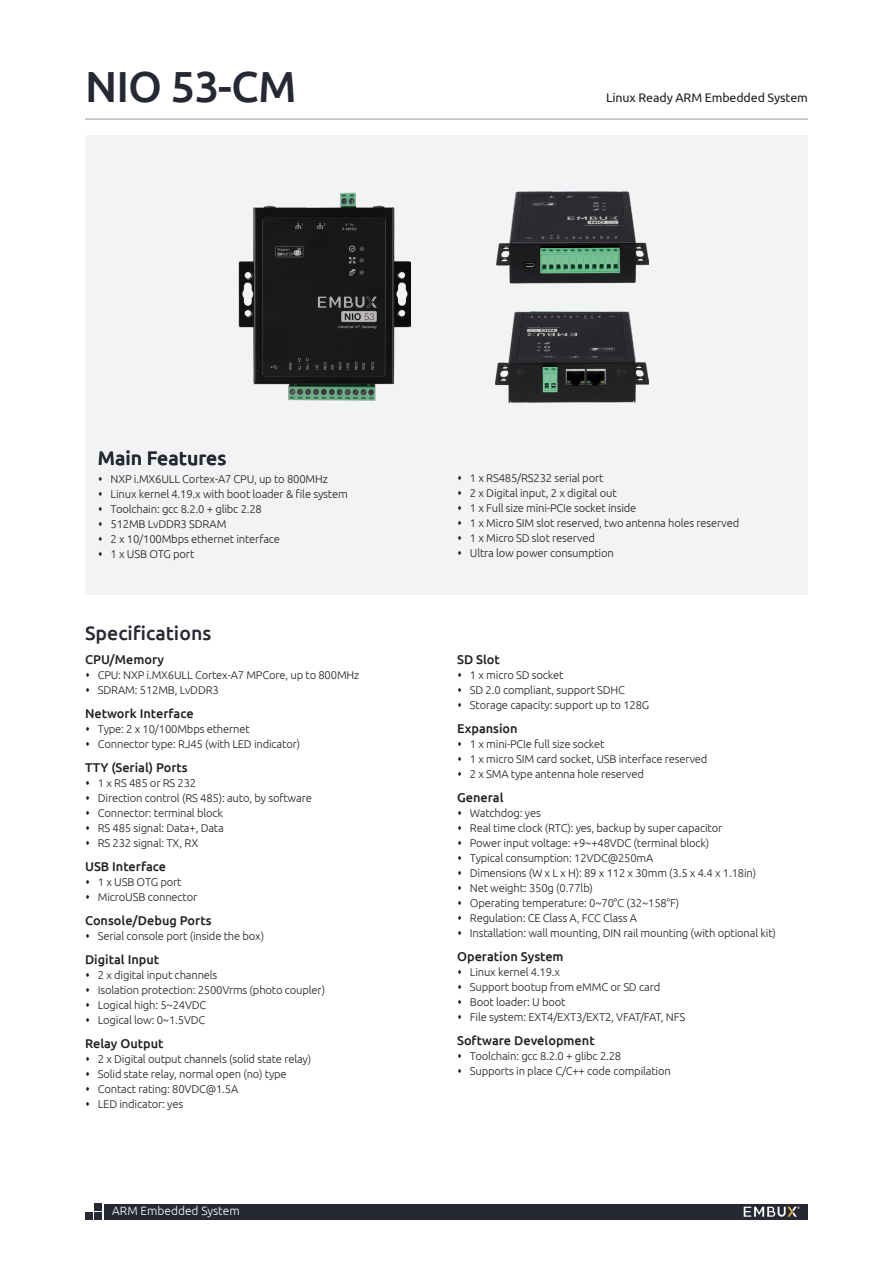
<style>
.page{position:relative;width:893px;height:1263px;background:#fff}
.page>*{position:absolute;margin:0;border:0;box-sizing:border-box;transform-origin:0 0}
.model_name{font:500 43.5px "Ubuntu";letter-spacing:-.02em;color:#262934}
.t1{font:500 19.5px "Ubuntu";color:#262934}
.item{font:500 12.75px "Ubuntu";color:#231f20}
.model_describe{font:12.45px "Ubuntu";letter-spacing:-.01em;color:#231f20}
.t2{font:300 12px "Ubuntu";color:#fff}
.t3{font:300 11.25px "Ubuntu";letter-spacing:-.015em;color:#231f20}
</style>
<div class="page">
<div style="left:85px;top:136px;width:723px;height:459px;background:#f2f3f4"></div>
<div style="left:104px;top:1204px;width:704px;height:15px;background:#262934"></div>
<div style="left:94px;top:1203px;width:7px;height:7px;background:#262934"></div>
<div style="left:94px;top:1213px;width:7px;height:7px;background:#262934"></div>
<div style="left:85px;top:1213px;width:7px;height:7px;background:#262934"></div>
<hr style="left:85px;top:119px;width:723px;height:1px;background:#939598">
<svg style="left:744px;top:1207px;width:56px;height:10px"></svg>
<img style="left:496px;top:311px;width:153px;height:92px">
<img style="left:239px;top:192px;width:172px;height:208px">
<img style="left:496px;top:191px;width:152px;height:92px">
<p class="model_name" style="left:85px;top:59px;width:213px">NIO 53-CM</p>
<p class="model_describe" style="left:606px;top:90px;width:203px">Linux Ready ARM Embedded System</p>
<h2 class="t1" style="left:98px;top:446px;width:130px">Main Features</h2>
<p class="t3" style="left:111px;top:472px;width:219px">NXP i.MX6ULL Cortex-A7 CPU, up to 800MHz</p>
<p class="t3" style="left:111px;top:487px;width:239px">Linux kernel 4.19.x with boot loader &amp; file system</p>
<p class="t3" style="left:111px;top:502px;width:153px">Toolchain: gcc 8.2.0 + glibc 2.28</p>
<p class="t3" style="left:111px;top:517px;width:117px">512MB LvDDR3 SDRAM</p>
<p class="t3" style="left:111px;top:532px;width:171px">2 x 10/100Mbps ethernet interface</p>
<p class="t3" style="left:111px;top:547px;width:85px">1 x USB OTG port</p>
<p class="t1" style="left:85px;top:621px;width:128px">Specifications</p>
<p class="item" style="left:85px;top:652px;width:81px">CPU/Memory</p>
<p class="t3" style="left:98px;top:668px;width:263px">CPU: NXP i.MX6ULL Cortex-A7 MPCore, up to 800MHz</p>
<p class="t3" style="left:98px;top:683px;width:123px">SDRAM: 512MB, LvDDR3</p>
<p class="item" style="left:85px;top:706px;width:110px">Network Interface</p>
<p class="t3" style="left:98px;top:722px;width:153px">Type: 2 x 10/100Mbps ethernet</p>
<p class="t3" style="left:98px;top:737px;width:204px">Connector type: RJ45 (with LED indicator)</p>
<p class="item" style="left:85px;top:760px;width:104px">TTY (Serial) Ports</p>
<p class="t3" style="left:98px;top:776px;width:100px">1 x RS 485 or RS 232</p>
<p class="t3" style="left:98px;top:791px;width:216px">Direction control (RS 485): auto, by software</p>
<p class="t3" style="left:98px;top:806px;width:127px">Connector: terminal block</p>
<p class="t3" style="left:98px;top:821px;width:128px">RS 485 signal: Data+, Data</p>
<p class="t3" style="left:98px;top:836px;width:102px">RS 232 signal: TX, RX</p>
<p class="item" style="left:85px;top:859px;width:83px">USB Interface</p>
<p class="t3" style="left:98px;top:875px;width:85px">1 x USB OTG port</p>
<p class="t3" style="left:98px;top:890px;width:101px">MicroUSB connector</p>
<p class="item" style="left:85px;top:913px;width:128px">Console/Debug Ports</p>
<p class="t3" style="left:98px;top:929px;width:168px">Serial console port (inside the box)</p>
<p class="item" style="left:85px;top:952px;width:76px">Digital Input</p>
<p class="t3" style="left:98px;top:968px;width:121px">2 x digital input channels</p>
<p class="t3" style="left:98px;top:983px;width:229px">Isolation protection: 2500Vrms (photo coupler)</p>
<p class="t3" style="left:98px;top:998px;width:110px">Logical high: 5~24VDC</p>
<p class="t3" style="left:98px;top:1013px;width:109px">Logical low: 0~1.5VDC</p>
<p class="item" style="left:85px;top:1036px;width:80px">Relay Output</p>
<p class="t3" style="left:98px;top:1052px;width:215px">2 x Digital output channels (solid state relay)</p>
<p class="t3" style="left:98px;top:1067px;width:190px">Solid state relay, normal open (no) type</p>
<p class="t3" style="left:98px;top:1082px;width:142px">Contact rating: 80VDC@1.5A</p>
<p class="t3" style="left:98px;top:1097px;width:87px">LED indicator: yes</p>
<p class="t2" style="left:112px;top:1203px;width:129px">ARM Embedded System</p>
<p class="t3" style="left:470px;top:472px;width:135px">1 x RS485/RS232 serial port</p>
<p class="t3" style="left:470px;top:487px;width:148px">2 x Digital input, 2 x digital out</p>
<p class="t3" style="left:470px;top:502px;width:168px">1 x Full size mini-PCIe socket inside</p>
<p class="t3" style="left:470px;top:517px;width:271px">1 x Micro SIM slot reserved, two antenna holes reserved</p>
<p class="t3" style="left:470px;top:532px;width:127px">1 x Micro SD slot reserved</p>
<p class="t3" style="left:470px;top:547px;width:146px">Ultra low power consumption</p>
<p class="item" style="left:457px;top:652px;width:44px">SD Slot</p>
<p class="t3" style="left:470px;top:668px;width:95px">1 x micro SD socket</p>
<p class="t3" style="left:470px;top:683px;width:157px">SD 2.0 compliant, support SDHC</p>
<p class="t3" style="left:470px;top:698px;width:181px">Storage capacity: support up to 128G</p>
<p class="item" style="left:457px;top:721px;width:62px">Expansion</p>
<p class="t3" style="left:470px;top:737px;width:136px">1 x mini-PCIe full size socket</p>
<p class="t3" style="left:470px;top:752px;width:239px">1 x micro SIM card socket, USB interface reserved</p>
<p class="t3" style="left:470px;top:767px;width:176px">2 x SMA type antenna hole reserved</p>
<p class="item" style="left:457px;top:790px;width:48px">General</p>
<p class="t3" style="left:470px;top:806px;width:72px">Watchdog: yes</p>
<p class="t3" style="left:470px;top:821px;width:254px">Real time clock (RTC): yes, backup by super capacitor</p>
<p class="t3" style="left:470px;top:836px;width:241px">Power input voltage: +9~+48VDC (terminal block)</p>
<p class="t3" style="left:470px;top:851px;width:185px">Typical consumption: 12VDC@250mA</p>
<p class="t3" style="left:470px;top:866px;width:288px">Dimensions (W x L x H): 89 x 112 x 30mm (3.5 x 4.4 x 1.18in)</p>
<p class="t3" style="left:470px;top:881px;width:125px">Net weight: 350g (0.77lb)</p>
<p class="t3" style="left:470px;top:896px;width:211px">Operating temperature: 0~70°C (32~158°F)</p>
<p class="t3" style="left:470px;top:911px;width:169px">Regulation: CE Class A, FCC Class A</p>
<p class="t3" style="left:470px;top:926px;width:308px">Installation: wall mounting, DIN rail mounting (with optional kit)</p>
<p class="item" style="left:457px;top:949px;width:108px">Operation System</p>
<p class="t3" style="left:470px;top:965px;width:92px">Linux kernel 4.19.x</p>
<p class="t3" style="left:470px;top:980px;width:192px">Support bootup from eMMC or SD card</p>
<p class="t3" style="left:470px;top:995px;width:97px">Boot loader: U boot</p>
<p class="t3" style="left:470px;top:1010px;width:217px">File system: EXT4/EXT3/EXT2, VFAT/FAT, NFS</p>
<p class="item" style="left:457px;top:1033px;width:139px">Software Development</p>
<p class="t3" style="left:470px;top:1049px;width:153px">Toolchain: gcc 8.2.0 + glibc 2.28</p>
<p class="t3" style="left:470px;top:1064px;width:202px">Supports in place C/C++ code compilation</p>
</div>
